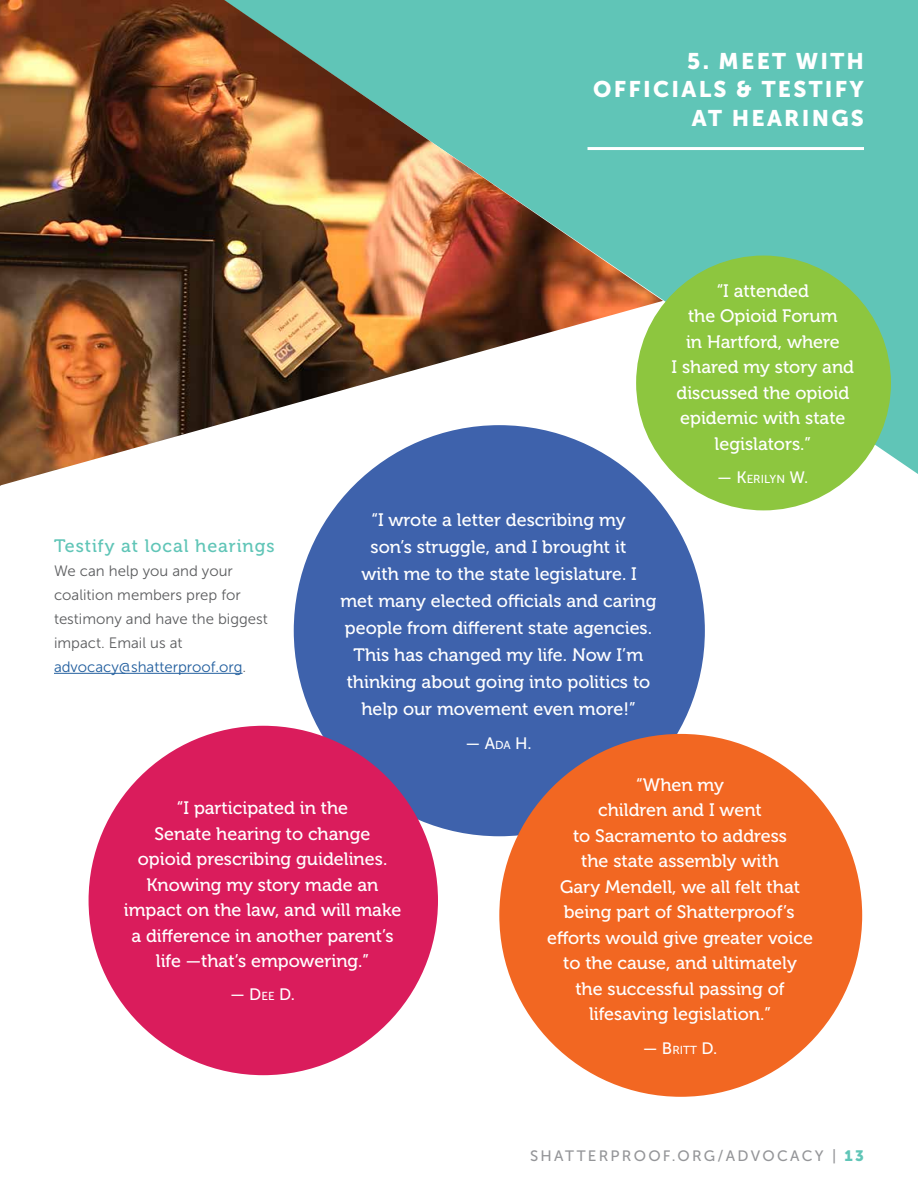
<style>
.page{position:relative;width:918px;height:1188px;background:#fff}
.page>*{position:absolute;margin:0;border:0;box-sizing:border-box;transform-origin:0 0}
.t1{font:22.5px/28.5px "Museo Sans 900";letter-spacing:.1em;color:#fff;text-align:right}
.t2{font:18px/25.5px "Museo 500";color:#fff;text-align:center}
.t3{font:18px "Museo 500";letter-spacing:.05em;color:#60c5b7}
.t4{font:16.5px "Museo Sans 500";color:#fff}
.t5{font:15px/24px "Museo Sans 300";color:#5c5d5f}
.t6{font:15px "Museo Sans 500";letter-spacing:.15em;color:#949598}
.t7{font:11.55px "Museo Sans 500";color:#fff}
.s1{font-size:16.5px}
.s2{font-size:11.55px}
.s3{color:#215e9e}
.s4{font-family:"Museo Sans 900";color:#60c5b7}
</style>
<div class="page">
<hr style="left:54px;top:673px;width:189px;height:1px;background:#215e9e">
<div style="left:663px;top:0;width:255px;height:474px;background:#60c5b7"></div>
<img style="left:0;top:0;width:663px;height:486px">
<div style="left:294px;top:425px;width:411px;height:411px;background:#3e62ac;border-radius:50%"></div>
<div style="left:499px;top:734px;width:363px;height:363px;background:#f26722;border-radius:50%"></div>
<div style="left:636px;top:256px;width:255px;height:254px;background:#8dc63f;border-radius:50%"></div>
<div style="left:89px;top:726px;width:349px;height:349px;background:#da1c5c;border-radius:50%"></div>
<hr style="left:588px;top:147px;width:276px;height:3px;background:#fff">
<p class="t1" style="left:593px;top:47px;width:272px">5. MEET WITH<br>OFFICIALS &amp; TESTIFY<br>AT HEARINGS</p>
<p class="t2" style="left:672px;top:278px;width:184px">“I attended<br>the Opioid Forum<br>in Hartford, where<br>I shared my story and discussed the opioid epidemic with state legislators.”</p>
<p class="t7" style="left:717px;top:473px;width:93px"><span class="s1">— K</span>ERILYN <span class="s1">W.</span></p>
<p class="t2" style="left:340px;top:507px;width:318px;line-height:27px">“I wrote a letter describing my<br>son’s struggle, and I brought it<br>with me to the state legislature. I<br>met many elected officials and caring people from different state agencies.<br>This has changed my life. Now I’m thinking about going into politics to help our movement even more!”</p>
<p class="t4" style="left:465px;top:734px;width:68px">— A<span class="s2">DA</span> H.</p>
<p class="t2" style="left:547px;top:772px;width:267px">“When my<br>children and I went<br>to Sacramento to address<br>the state assembly with<br>Gary Mendell, we all felt that being part of Shatterproof’s efforts would give greater voice to the cause, and ultimately<br>the successful passing of lifesaving legislation.”</p>
<p class="t4" style="left:643px;top:1039px;width:76px">— B<span class="s2">RITT</span> D.</p>
<p class="t3" style="left:54px;top:536px;width:222px">Testify at local hearings</p>
<p class="t5" style="left:54px;top:559px;width:215px">We can help you and your coalition members prep for testimony and have the biggest impact. Email us at <span class="s3">advocacy@shatterproof.org</span>.</p>
<p class="t2" style="left:124px;top:795px;width:279px">“I participated in the<br>Senate hearing to change<br>opioid prescribing guidelines.<br>Knowing my story made an impact on the law, and will make a difference in another parent’s life —that’s empowering.”</p>
<p class="t4" style="left:230px;top:986px;width:66px">— D<span class="s2">EE</span> D.</p>
<p class="t6" style="left:530px;top:1148px;width:335px">SHATTERPROOF.ORG/ADVOCACY | <span class="s4">13</span></p>
</div>
